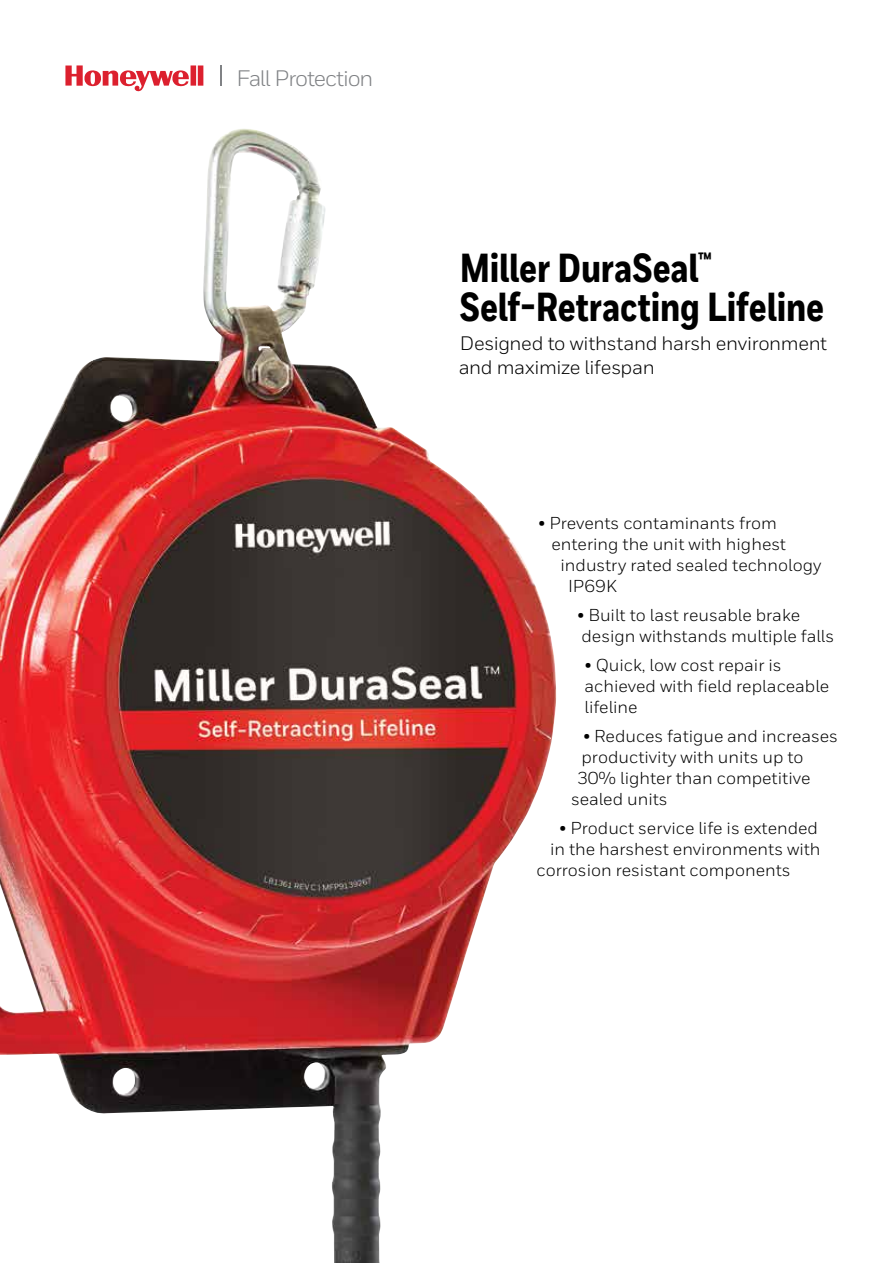
<style>
.page{position:relative;width:893px;height:1263px;background:#fff}
.page>*{position:absolute;margin:0;border:0;box-sizing:border-box;transform-origin:0 0}
.t1{font:800 40.5px/39px "Honeywell Cond";letter-spacing:-.005em;color:#000}
.t2{font:22.35px "Honeywell Sans";letter-spacing:-.055em;color:#808285}
.t3{font:19.5px/24px "Honeywell Sans";letter-spacing:-.015em;color:#000}
.t4{font:17.25px/21px "Honeywell Sans";color:#000}
</style>
<div class="page">
<hr style="left:220px;top:65px;width:2px;height:21px;background:#808285">
<svg style="left:65px;top:65px;width:138px;height:26px"></svg>
<img style="left:0;top:135px;width:557px;height:1128px">
<p class="t2" style="left:237px;top:65px;width:138px">Fall Protection</p>
<h1 class="t1" style="left:460px;top:250px;width:366px">Miller DuraSeal<sup>™<br></sup>Self-Retracting Lifeline</h1>
<p class="t3" style="left:459px;top:331px;width:370px">Designed to withstand harsh environment and maximize lifespan</p>
<p class="t4" style="left:538px;top:512px;width:240px">• Prevents contaminants from</p>
<p class="t4" style="left:551px;top:533px;width:236px">entering the unit with highest</p>
<p class="t4" style="left:560px;top:554px;width:262px">industry rated sealed technology</p>
<p class="t4" style="left:568px;top:575px;width:50px">IP69K</p>
<p class="t4" style="left:577px;top:604px;width:259px">• Built to last reusable brake design withstands multiple falls</p>
<p class="t4" style="left:584px;top:654px;width:246px">• Quick, low cost repair is achieved with field replaceable lifeline</p>
<p class="t4" style="left:583px;top:725px;width:256px">• Reduces fatigue and increases</p>
<p class="t4" style="left:581px;top:746px;width:224px">productivity with units up to</p>
<p class="t4" style="left:577px;top:767px;width:235px">30% lighter than competitive</p>
<p class="t4" style="left:571px;top:788px;width:98px">sealed units</p>
<p class="t4" style="left:559px;top:817px;width:260px">• Product service life is extended</p>
<p class="t4" style="left:550px;top:838px;width:272px">in the harshest environments with</p>
<p class="t4" style="left:536px;top:859px;width:255px">corrosion resistant components</p>
</div>
